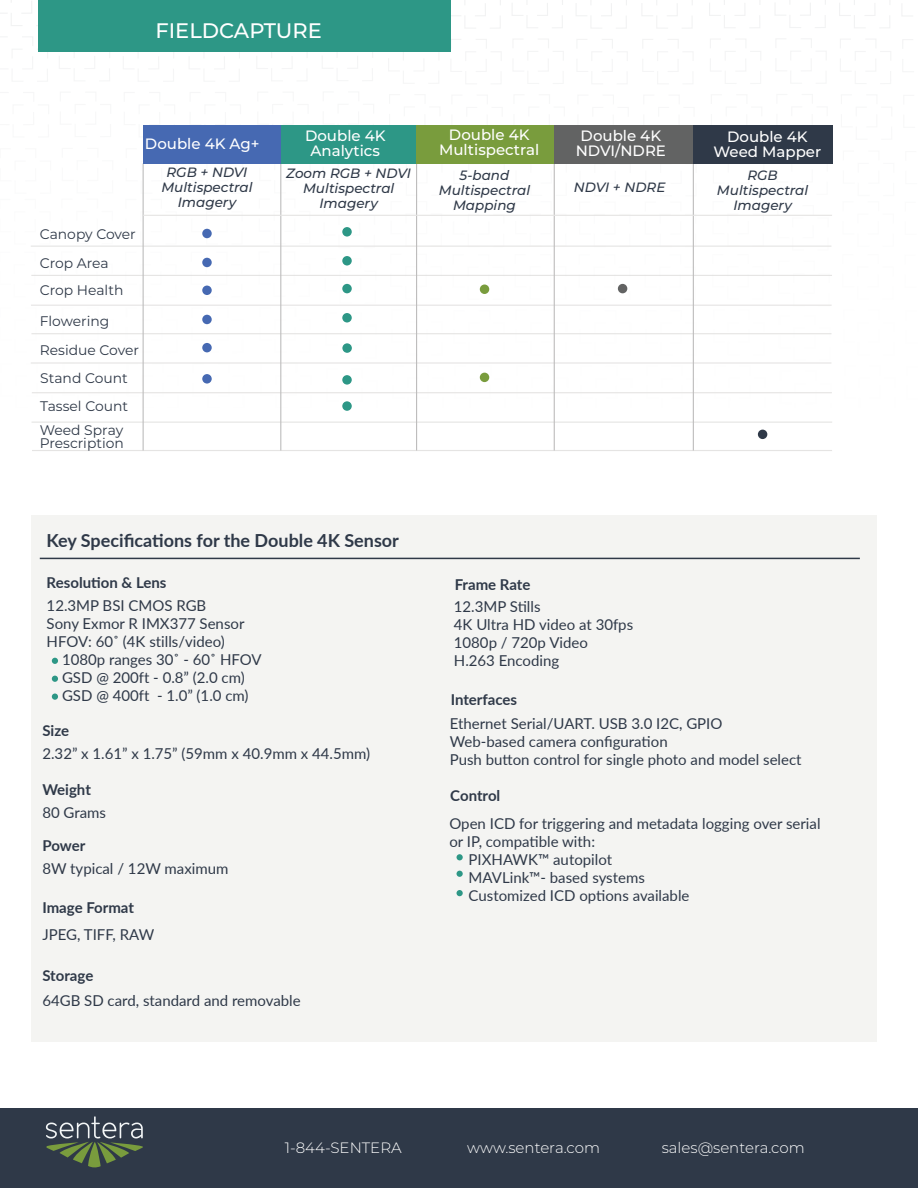
<style>
.page{position:relative;width:918px;height:1188px;background:#fff}
.page>*{position:absolute;margin:0;border:0;box-sizing:border-box;transform-origin:0 0}
.t1{font:500 21px "Montserrat";color:#fff}
.t2{font:700 18px "Lato";color:#2f3948}
.t3{font:15px/18px "Lato";color:#2f3948}
.t4{font:500 15px/15px "Montserrat";color:#fff;text-align:center}
.t5{font:700 15px "Lato";color:#2f3948}
.t6{font:300 15px "Montserrat";color:#fff}
.t7{font:13.95px/28.5px "Montserrat";color:#2f3948}
.t8{font:italic 500 13.5px/15px "Montserrat";color:#2f3948;text-align:center}
</style>
<div class="page">
<div style="left:0;top:1109px;width:918px;height:79px;background:#2f3948"></div>
<svg style="left:46px;top:1116px;width:97px;height:52px"></svg>
<div style="left:39px;top:0;width:412px;height:52px;background:#2d9786"></div>
<div style="left:31px;top:515px;width:846px;height:527px;background:#f4f4f2"></div>
<hr style="left:40px;top:558px;width:820px;height:1px;background:#2f3948">
<svg style="left:52px;top:658px;width:6px;height:6px"></svg>
<svg style="left:52px;top:676px;width:6px;height:6px"></svg>
<svg style="left:52px;top:694px;width:6px;height:6px"></svg>
<svg style="left:457px;top:854px;width:6px;height:6px"></svg>
<svg style="left:457px;top:871px;width:6px;height:6px"></svg>
<svg style="left:457px;top:890px;width:6px;height:6px"></svg>
<hr style="left:31px;top:246px;width:800px;height:1px;background:#e5e4e3">
<hr style="left:31px;top:275px;width:801px;height:1px;background:#e5e4e3">
<hr style="left:31px;top:305px;width:801px;height:1px;background:#e5e4e3">
<hr style="left:31px;top:333px;width:801px;height:1px;background:#e5e4e3">
<hr style="left:31px;top:362px;width:800px;height:2px;background:#e5e4e3">
<hr style="left:32px;top:422px;width:800px;height:1px;background:#e5e4e3">
<hr style="left:32px;top:392px;width:800px;height:1px;background:#e5e4e3">
<hr style="left:32px;top:450px;width:800px;height:1px;background:#e5e4e3">
<hr style="left:143px;top:163px;width:1px;height:288px;background:#bebdbd">
<hr style="left:280px;top:164px;width:1px;height:287px;background:#bebdbd">
<div style="left:202px;top:229px;width:10px;height:9px;background:#4669b2;border-radius:50%"></div>
<div style="left:202px;top:258px;width:10px;height:9px;background:#4669b2;border-radius:50%"></div>
<div style="left:202px;top:286px;width:10px;height:9px;background:#4669b2;border-radius:50%"></div>
<div style="left:202px;top:315px;width:10px;height:9px;background:#4669b2;border-radius:50%"></div>
<div style="left:202px;top:343px;width:10px;height:9px;background:#4669b2;border-radius:50%"></div>
<div style="left:342px;top:227px;width:10px;height:10px;background:#2d9786;border-radius:50%"></div>
<div style="left:342px;top:256px;width:10px;height:10px;background:#2d9786;border-radius:50%"></div>
<div style="left:342px;top:284px;width:10px;height:9px;background:#2d9786;border-radius:50%"></div>
<div style="left:342px;top:313px;width:10px;height:9px;background:#2d9786;border-radius:50%"></div>
<div style="left:480px;top:285px;width:9px;height:9px;background:#799c3d;border-radius:50%"></div>
<div style="left:618px;top:284px;width:9px;height:9px;background:#626363;border-radius:50%"></div>
<hr style="left:416px;top:163px;width:1px;height:288px;background:#bebdbd">
<hr style="left:554px;top:164px;width:1px;height:287px;background:#bebdbd">
<hr style="left:693px;top:163px;width:1px;height:288px;background:#bebdbd">
<div style="left:281px;top:125px;width:136px;height:38px;background:#2d9786"></div>
<div style="left:416px;top:125px;width:139px;height:38px;background:#799c3d"></div>
<div style="left:554px;top:125px;width:139px;height:38px;background:#626363"></div>
<div style="left:693px;top:125px;width:139px;height:38px;background:#2f3948"></div>
<div style="left:143px;top:125px;width:138px;height:38px;background:#4669b2"></div>
<div style="left:202px;top:374px;width:10px;height:10px;background:#4669b2;border-radius:50%"></div>
<div style="left:342px;top:375px;width:10px;height:10px;background:#2d9786;border-radius:50%"></div>
<div style="left:342px;top:401px;width:10px;height:10px;background:#2d9786;border-radius:50%"></div>
<div style="left:480px;top:373px;width:9px;height:9px;background:#799c3d;border-radius:50%"></div>
<div style="left:758px;top:430px;width:9px;height:9px;background:#2f3948;border-radius:50%"></div>
<hr style="left:143px;top:215px;width:689px;height:1px;background:#e5e4e3">
<div style="left:342px;top:343px;width:10px;height:10px;background:#2d9786;border-radius:50%"></div>
<h1 class="t1" style="left:155px;top:15px;width:168px">FIELDCAPTURE</h1>
<p class="t4" style="left:145px;top:136px;width:116px">Double 4K Ag+</p>
<p class="t4" style="left:305px;top:128px;width:82px">Double 4K<br>Analytics</p>
<p class="t4" style="left:439px;top:127px;width:102px">Double 4K<br>Multispectral</p>
<p class="t4" style="left:713px;top:128px;width:109px">Double 4K<br>Weed Mapper</p>
<p class="t4" style="left:576px;top:127px;width:92px">Double 4K<br>NDVI/NDRE</p>
<p class="t7" style="left:40px;top:219px;width:98px;line-height:29.2px">Canopy Cover<br>Crop Area</p>
<p class="t7" style="left:40px;top:275px;width:85px">Crop Health</p>
<p class="t7" style="left:40px;top:306px;width:101px">Flowering<br>Residue Cover<br>Stand Count<br>Tassel Count</p>
<p class="t7" style="left:40px;top:423px;width:86px;line-height:13.5px">Weed Spray<br>Prescription</p>
<p class="t8" style="left:161px;top:165px;width:93px">RGB + NDVI<br>Multispectral<br>Imagery</p>
<p class="t8" style="left:286px;top:165px;width:126px">Zoom RGB + NDVI<br>Multispectral<br>Imagery</p>
<p class="t8" style="left:439px;top:167px;width:93px">5-band<br>Multispectral<br>Mapping</p>
<p class="t8" style="left:717px;top:167px;width:93px">RGB<br>Multispectral<br>Imagery</p>
<p class="t8" style="left:574px;top:179px;width:93px">NDVI + NDRE</p>
<p class="t2" style="left:46px;top:527px;width:354px">Key Specifications for the Double 4K Sensor</p>
<p class="t5" style="left:47px;top:572px;width:121px">Resolution &amp; Lens</p>
<p class="t5" style="left:455px;top:573px;width:77px">Frame Rate</p>
<p class="t3" style="left:454px;top:597px;width:181px">12.3MP Stills<br>4K Ultra HD video at 30fps<br>1080p / 720p Video<br>H.263 Encoding</p>
<p class="t3" style="left:47px;top:596px;width:199px">12.3MP BSI CMOS RGB<br>Sony Exmor R IMX377 Sensor<br>HFOV: 60˚ (4K stills/video)</p>
<p class="t3" style="left:62px;top:650px;width:201px">1080p ranges 30˚ - 60˚ HFOV<br>GSD @ 200ft - 0.8” (2.0 cm)<br>GSD @ 400ft - 1.0” (1.0 cm)</p>
<p class="t5" style="left:42px;top:719px;width:28px">Size</p>
<p class="t3" style="left:42px;top:744px;width:329px">2.32” x 1.61” x 1.75” (59mm x 40.9mm x 44.5mm)</p>
<p class="t5" style="left:42px;top:778px;width:50px">Weight</p>
<p class="t5" style="left:451px;top:689px;width:68px">Interfaces</p>
<p class="t3" style="left:450px;top:714px;width:353px">Ethernet Serial/UART. USB 3.0 I2C, GPIO<br>Web-based camera configuration<br>Push button control for single photo and model select</p>
<p class="t5" style="left:450px;top:785px;width:52px">Control</p>
<p class="t3" style="left:449px;top:814px;width:373px">Open ICD for triggering and metadata logging over serial</p>
<p class="t3" style="left:449px;top:832px;width:147px">or IP, compatible with:</p>
<p class="t3" style="left:469px;top:850px;width:145px">PIXHAWK™ autopilot</p>
<p class="t3" style="left:469px;top:868px;width:178px">MAVLink™- based systems</p>
<p class="t3" style="left:469px;top:886px;width:222px">Customized ICD options available</p>
<p class="t3" style="left:42px;top:803px;width:65px">80 Grams</p>
<p class="t5" style="left:42px;top:835px;width:44px">Power</p>
<p class="t3" style="left:42px;top:859px;width:188px">8W typical / 12W maximum</p>
<p class="t5" style="left:42px;top:897px;width:93px">Image Format</p>
<p class="t3" style="left:42px;top:925px;width:113px">JPEG, TIFF, RAW</p>
<p class="t5" style="left:42px;top:964px;width:52px">Storage</p>
<p class="t3" style="left:42px;top:991px;width:260px">64GB SD card, standard and removable</p>
<p class="t6" style="left:285px;top:1138px;width:118px">1-844-SENTERA</p>
<p class="t6" style="left:467px;top:1138px;width:134px">www.sentera.com</p>
<p class="t6" style="left:662px;top:1138px;width:145px">sales@sentera.com</p>
</div>
